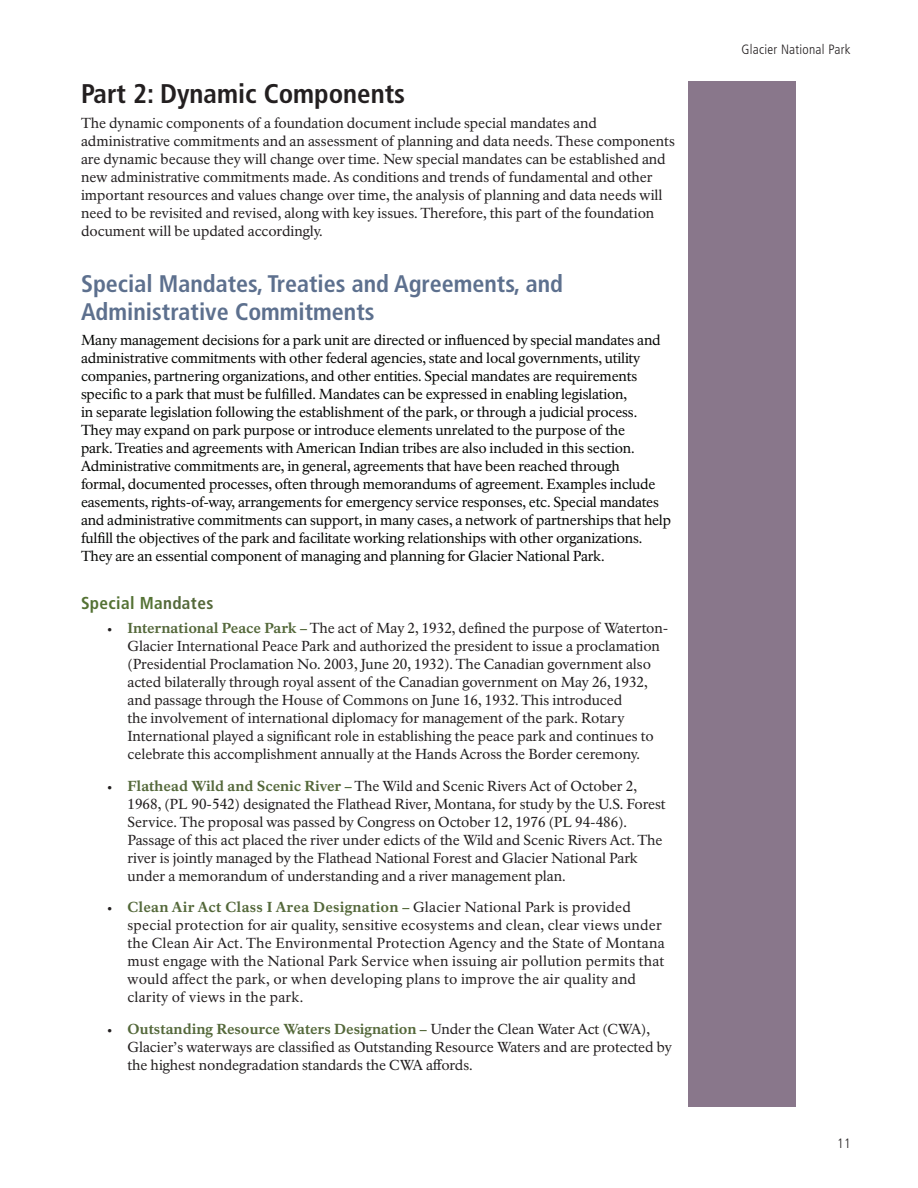
<style>
.page{position:relative;width:918px;height:1188px;background:#fff}
.page>*{position:absolute;margin:0;border:0;box-sizing:border-box;transform-origin:0 0}
.t1{font:700 condensed 27px "Frutiger LT Std";color:#231f20}
.t2{font:700 condensed 24px/28.5px "Frutiger LT Std";color:#5d708e}
.t3{font:700 condensed 17.25px "Frutiger LT Std";letter-spacing:.02em;color:#547234}
.t4{font:14.25px/18px "NPS Rawlinson OT";color:#231f20}
.t5{font:14.25px/18px "NPS Rawlinson OT";letter-spacing:-.01em;color:#040503}
.t6{font:300 condensed 13.5px "Frutiger LT Std";letter-spacing:.02em;color:#231f20}
.s1{color:#54683a}
.s2{font-family:"Frutiger LT Std";font-weight:900}
.s3{font-weight:800;color:#54683a}
</style>
<div class="page">
<div style="left:688px;top:81px;width:108px;height:1026px;background:#89778b"></div>
<h2 class="t1" style="left:81px;top:78px;width:326px">Part 2: Dynamic Components</h2>
<p class="t4" style="left:81px;top:114px;width:596px">The dynamic components of a foundation document include special mandates and administrative commitments and an assessment of planning and data needs. These components are dynamic because they will change over time. New special mandates can be established and new administrative commitments made. As conditions and trends of fundamental and other important resources and values change over time, the analysis of planning and data needs will need to be revisited and revised, along with key issues. Therefore, this part of the foundation document will be updated accordingly.</p>
<h3 class="t2" style="left:81px;top:269px;width:484px">Special Mandates, Treaties and Agreements, and<br>Administrative Commitments</h3>
<p class="t5" style="left:81px;top:331px;width:592px">Many management decisions for a park unit are directed or influenced by special mandates and administrative commitments with other federal agencies, state and local governments, utility companies, partnering organizations, and other entities. Special mandates are requirements specific to a park that must be fulfilled. Mandates can be expressed in enabling legislation,<br>in separate legislation following the establishment of the park, or through a judicial process.<br>They may expand on park purpose or introduce elements unrelated to the purpose of the<br>park. Treaties and agreements with American Indian tribes are also included in this section.<br>Administrative commitments are, in general, agreements that have been reached through<br>formal, documented processes, often through memorandums of agreement. Examples include easements, rights-of-way, arrangements for emergency service responses, etc. Special mandates and administrative commitments can support, in many cases, a network of partnerships that help fulfill the objectives of the park and facilitate working relationships with other organizations.<br>They are an essential component of managing and planning for Glacier National Park.</p>
<h4 class="t3" style="left:81px;top:592px;width:134px">Special Ma<span class="s1">ndates</span></h4>
<p class="t4" style="left:127px;top:620px;width:542px;text-indent:-20px"><span class="s2">·</span> <span class="s3">International Peace Park –</span> The act of May 2, 1932, defined the purpose of Waterton-Glacier International Peace Park and authorized the president to issue a proclamation (Presidential Proclamation No. 2003, June 20, 1932). The Canadian government also acted bilaterally through royal assent of the Canadian government on May 26, 1932, and passage through the House of Commons on June 16, 1932. This introduced<br>the involvement of international diplomacy for management of the park. Rotary International played a significant role in establishing the peace park and continues to celebrate this accomplishment annually at the Hands Across the Border ceremony.</p>
<p class="t4" style="left:127px;top:777px;width:540px;text-indent:-20px"><span class="s2">·</span> <span class="s3">Flathead Wild and Scenic River –</span> The Wild and Scenic Rivers Act of October 2, 1968, (PL 90-542) designated the Flathead River, Montana, for study by the U.S. Forest Service. The proposal was passed by Congress on October 12, 1976 (PL 94-486).<br>Passage of this act placed the river under edicts of the Wild and Scenic Rivers Act. The river is jointly managed by the Flathead National Forest and Glacier National Park under a memorandum of understanding and a river management plan.</p>
<p class="t4" style="left:127px;top:899px;width:539px;text-indent:-20px"><span class="s2">·</span> <span class="s3">Clean Air Act Class I Area Designation –</span> Glacier National Park is provided special protection for air quality, sensitive ecosystems and clean, clear views under the Clean Air Act. The Environmental Protection Agency and the State of Montana must engage with the National Park Service when issuing air pollution permits that would affect the park, or when developing plans to improve the air quality and clarity of views in the park.</p>
<p class="t4" style="left:127px;top:1020px;width:546px;text-indent:-20px"><span class="s2">·</span> <span class="s3">Outstanding Resource Waters Designation –</span> Under the Clean Water Act (CWA),<br>Glacier’s waterways are classified as Outstanding Resource Waters and are protected by the highest nondegradation standards the CWA affords.</p>
<p class="t6" style="left:742px;top:42px;width:110px">Glacier National Park</p>
<p class="t6" style="left:837px;top:1135px;width:15px">11</p>
</div>
